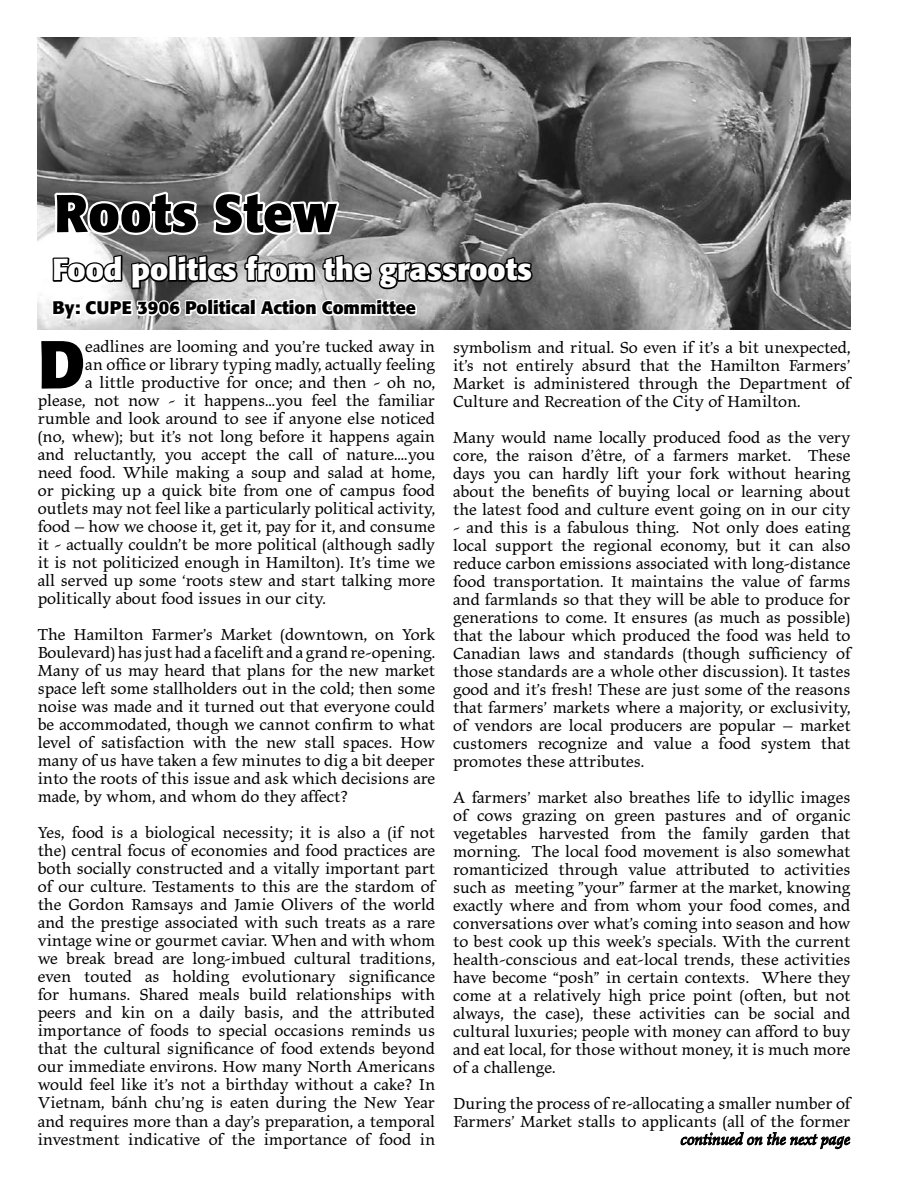
<style>
.page{position:relative;width:918px;height:1188px;background:#fff}
.page>*{position:absolute;margin:0;border:0;box-sizing:border-box;transform-origin:0 0}
.t1{font:700 67.05px "Formata";color:#000}
.t2{font:700 52.5px "Formata";color:#000}
.t3{font:700 30px "Formata";color:#fff}
.t4{font:700 18px "Formata";color:#000}
.t5{font:16.5px/18px "Elysium Book Plain";color:#000;text-align:justify}
.t6{font:16.5px "Elysium Book Italic Plain";color:#000}
</style>
<div class="page">
<img style="left:38px;top:38px;width:812px;height:292px">
<svg style="left:680px;top:1132px;width:171px;height:18px"></svg>
<svg style="left:50px;top:37px;width:484px;height:293px;background:#8e8e8e"></svg>
<h2 class="t2" style="left:54px;top:181px;width:284px">Roots Stew</h2>
<h3 class="t3" style="left:53px;top:251px;width:481px">Food politics from the grassroots</h3>
<p class="t4" style="left:53px;top:297px;width:365px">By: CUPE 3906 Political Action Committee</p>
<h1 class="t1" style="left:38px;top:323px;width:49px">D</h1>
<p class="t5" style="left:85px;top:338px;width:351px">eadlines are looming and you’re tucked away in</p>
<p class="t5" style="left:85px;top:356px;width:351px">an office or library typing madly, actually feeling</p>
<p class="t5" style="left:85px;top:374px;width:351px">a little productive for once; and then - oh no,</p>
<p class="t5" style="left:38px;top:392px;width:399px">please, not now - it happens...you feel the familiar</p>
<p class="t5" style="left:38px;top:410px;width:399px">rumble and look around to see if anyone else noticed</p>
<p class="t5" style="left:38px;top:428px;width:399px">(no, whew); but it’s not long before it happens again</p>
<p class="t5" style="left:38px;top:446px;width:399px">and reluctantly, you accept the call of nature....you</p>
<p class="t5" style="left:38px;top:464px;width:399px">need food. While making a soup and salad at home,</p>
<p class="t5" style="left:38px;top:482px;width:399px">or picking up a quick bite from one of campus food</p>
<p class="t5" style="left:38px;top:500px;width:399px">outlets may not feel like a particularly political activity,</p>
<p class="t5" style="left:38px;top:518px;width:399px">food – how we choose it, get it, pay for it, and consume</p>
<p class="t5" style="left:38px;top:536px;width:399px">it - actually couldn’t be more political (although sadly</p>
<p class="t5" style="left:38px;top:554px;width:399px">it is not politicized enough in Hamilton). It’s time we</p>
<p class="t5" style="left:38px;top:572px;width:399px">all served up some ‘roots stew and start talking more</p>
<p class="t5" style="left:38px;top:590px;width:289px">politically about food issues in our city.</p>
<p class="t5" style="left:38px;top:626px;width:399px">The Hamilton Farmer’s Market (downtown, on York Boulevard) has just had a facelift and a grand re-opening.<br>Many of us may heard that plans for the new market space left some stallholders out in the cold; then some noise was made and it turned out that everyone could be accommodated, though we cannot confirm to what level of satisfaction with the new stall spaces. How many of us have taken a few minutes to dig a bit deeper into the roots of this issue and ask which decisions are made, by whom, and whom do they affect?</p>
<p class="t5" style="left:38px;top:824px;width:399px">Yes, food is a biological necessity; it is also a (if not the) central focus of economies and food practices are both socially constructed and a vitally important part of our culture. Testaments to this are the stardom of the Gordon Ramsays and Jamie Olivers of the world and the prestige associated with such treats as a rare vintage wine or gourmet caviar. When and with whom we break bread are long-imbued cultural traditions, even touted as holding evolutionary significance for humans. Shared meals build relationships with peers and kin on a daily basis, and the attributed importance of foods to special occasions reminds us that the cultural significance of food extends beyond our immediate environs. How many North Americans would feel like it’s not a birthday without a cake? In Vietnam, bánh chu’ng is eaten during the New Year and requires more than a day’s preparation, a temporal investment indicative of the importance of food in</p>
<p class="t5" style="left:453px;top:338px;width:399px">symbolism and ritual. So even if it’s a bit unexpected, it’s not entirely absurd that the Hamilton Farmers’ Market is administered through the Department of Culture and Recreation of the City of Hamilton.</p>
<p class="t5" style="left:453px;top:428px;width:399px">Many would name locally produced food as the very core, the raison d’être, of a farmers market. These days you can hardly lift your fork without hearing about the benefits of buying local or learning about the latest food and culture event going on in our city</p>
<p class="t5" style="left:453px;top:518px;width:399px">- and this is a fabulous thing. Not only does eating local support the regional economy, but it can also reduce carbon emissions associated with long-distance food transportation. It maintains the value of farms and farmlands so that they will be able to produce for generations to come. It ensures (as much as possible) that the labour which produced the food was held to Canadian laws and standards (though sufficiency of those standards are a whole other discussion). It tastes good and it’s fresh! These are just some of the reasons that farmers’ markets where a majority, or exclusivity, of vendors are local producers are popular – market customers recognize and value a food system that promotes these attributes.</p>
<p class="t5" style="left:453px;top:788px;width:399px">A farmers’ market also breathes life to idyllic images of cows grazing on green pastures and of organic vegetables harvested from the family garden that morning. The local food movement is also somewhat romanticized through value attributed to activities such as meeting ”your” farmer at the market, knowing exactly where and from whom your food comes, and conversations over what’s coming into season and how to best cook up this week’s specials. With the current health-conscious and eat-local trends, these activities have become “posh” in certain contexts. Where they come at a relatively high price point (often, but not always, the case), these activities can be social and cultural luxuries; people with money can afford to buy and eat local, for those without money, it is much more of a challenge.</p>
<p class="t5" style="left:453px;top:1094px;width:399px">During the process of re-allocating a smaller number of<br>Farmers’ Market stalls to applicants (all of the former</p>
<p class="t6" style="left:681px;top:1129px;width:171px">continued on the next page</p>
</div>
